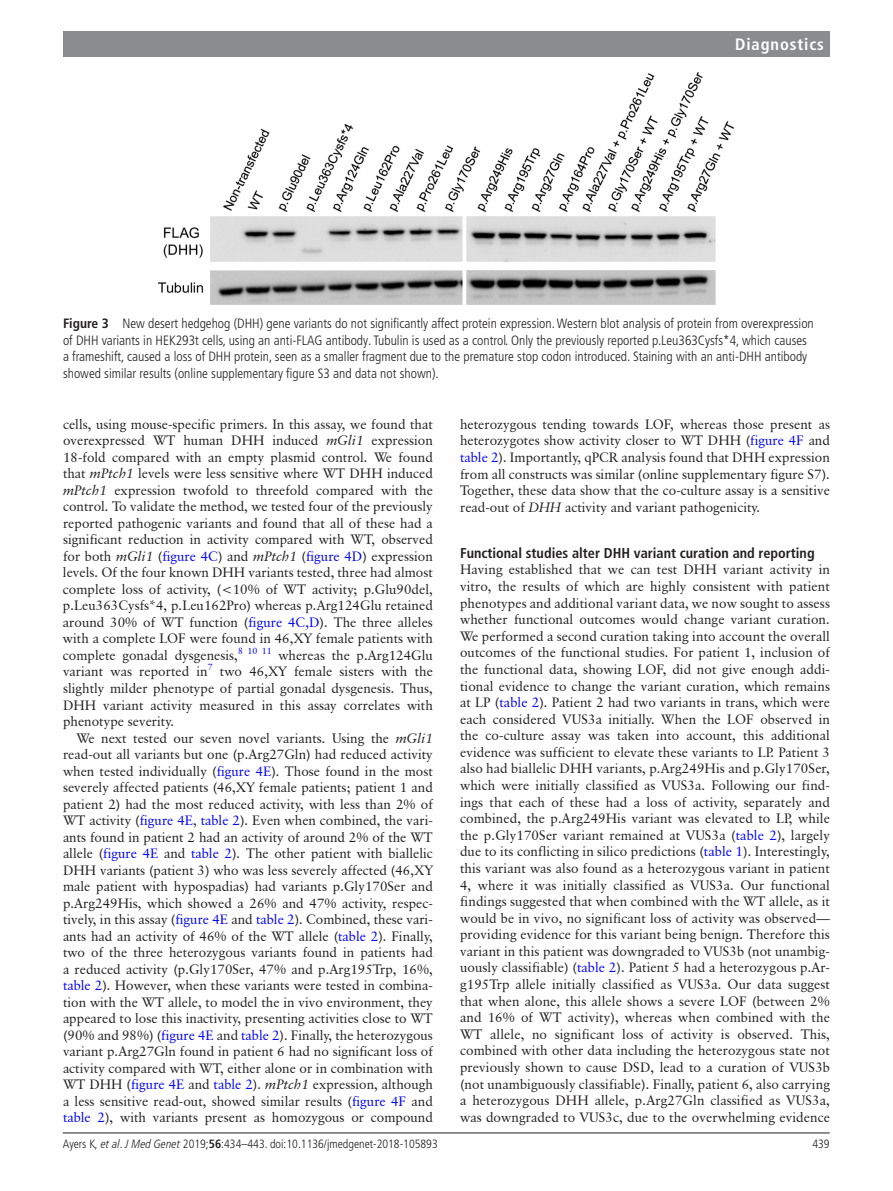
<style>
.page{position:relative;width:893px;height:1191px;background:#fff}
.page>*{position:absolute;margin:0;border:0;box-sizing:border-box;transform-origin:0 0}
.t1{font:700 condensed 16.5px "Frutiger LT Pro";letter-spacing:.055em;color:#fff}
.t2{font:700 condensed 14.25px "Frutiger LT Pro";color:#231f20}
.t3{font:13.5px/16.5px "Classical Garamond BT";color:#231f20;text-align:justify}
.t4{font:300 condensed 13.5px/16.5px "Frutiger LT Pro";color:#231f20}
.t5{font:300 condensed 12px "Frutiger LT Pro";color:#231f20}
.s1{font-weight:700}
.s2{font-style:italic}
.s3{color:#00f}
</style>
<div class="page">
<hr style="left:63px;top:1132px;width:767px;height:1px;background:#231f20">
<div style="left:63px;top:31px;width:767px;height:25px;background:#8a8c8e"></div>
<img style="left:159px;top:72px;width:575px;height:232px">
<p class="t1" style="left:735px;top:34px;width:91px">Diagnostics</p>
<p class="t4" style="left:63px;top:316px;width:752px"><span class="s1">Figure 3</span> New desert hedgehog (DHH) gene variants do not significantly affect protein expression. Western blot analysis of protein from overexpression of DHH variants in HEK293t cells, using an anti-FLAG</p>
<p class="t4" style="left:63px;top:332px;width:746px;text-align:justify;text-indent:263px">antibody. Tubulin is used as a control. Only the previously reported p.Leu363Cysfs*4, which causes a frameshift, caused a loss of DHH protein, seen as a smaller fragment due to the premature stop codon introduced. Staining with an anti-DHH antibody showed similar results (online supplementary figure S3 and data not shown).</p>
<p class="t3" style="left:63px;top:416px;width:371px">cells, using mouse-specific primers. In this assay, we found that overexpressed WT human DHH induced <span class="s2">mGli1</span> expression 18-fold compared with an empty plasmid control. We found that <span class="s2">mPtch1</span> levels were less sensitive where WT DHH induced <span class="s2">mPtch1</span> expression twofold to threefold compared with the control. To validate the method, we tested four of the previously reported pathogenic variants and found that all of these had a significant reduction in activity compared with WT, observed for both <span class="s2">mGli1</span> (<span class="s3">figure 4C</span>) and <span class="s2">mPtch1</span> (<span class="s3">figure 4D</span>) expression levels. Of the four known DHH variants tested, three had almost complete loss of activity, (&lt;10% of WT activity; p.Glu90del, p.Leu363Cysfs*4, p.Leu162Pro) whereas p.Arg124Glu retained around 30% of WT function (<span class="s3">figure 4C,D</span>). The three alleles with a complete LOF were found in 46,XY female patients with complete gonadal dysgenesis,<sup>8</sup> <sup>10</sup> <sup>11</sup> whereas the p.Arg124Glu variant was reported in<sup>7</sup> two 46,XY female sisters with the slightly milder phenotype of partial gonadal dysgenesis. Thus, DHH variant activity measured in this assay correlates with phenotype severity.</p>
<p class="t3" style="left:63px;top:729px;width:371px;text-indent:14px">We next tested our seven novel variants. Using the <span class="s2">mGli1 </span>read-out all variants but one (p.Arg27Gln) had reduced activity when tested individually (<span class="s3">figure 4E</span>). Those found in the most severely affected patients (46,XY female patients; patient 1 and patient 2) had the most reduced activity, with less than 2% of WT activity (<span class="s3">figure 4E</span>, <span class="s3">table 2</span>). Even when combined, the vari&shy;ants found in patient 2 had an activity of around 2% of the WT allele (<span class="s3">figure 4E</span> and <span class="s3">table 2</span>). The other patient with biallelic DHH variants (patient 3) who was less severely affected (46,XY male patient with hypospadias) had variants p.Gly170Ser and p.Arg249His, which showed a 26% and 47% activity, respec&shy;tively, in this assay (<span class="s3">figure 4E</span> and <span class="s3">table 2</span>). Combined, these vari&shy;ants had an activity of 46% of the WT allele (<span class="s3">table 2</span>). Finally, two of the three heterozygous variants found in patients had a reduced activity (p.Gly170Ser, 47% and p.Arg195Trp, 16%, <span class="s3">table 2</span>). However, when these variants were tested in combina&shy;tion with the WT allele, to model the in vivo environment, they appeared to lose this inactivity, presenting activities close to WT (90% and 98%) (<span class="s3">figure 4E</span> and <span class="s3">table 2</span>). Finally, the heterozygous variant p.Arg27Gln found in patient 6 had no significant loss of activity compared with WT, either alone or in combination with WT DHH (<span class="s3">figure 4E</span> and <span class="s3">table 2</span>). <span class="s2">mPtch1</span> expression, although a less sensitive read-out, showed similar results (<span class="s3">figure 4F</span> and <span class="s3">table 2</span>), with variants present as homozygous or compound</p>
<p class="t3" style="left:460px;top:415px;width:371px">heterozygous tending towards LOF, whereas those present as heterozygotes show activity closer to WT DHH (<span class="s3">figure 4F</span> and <span class="s3">table 2</span>). Importantly, qPCR analysis found that DHH expression from all constructs was similar (online supplementary figure S7).<br>Together, these data show that the co-culture assay is a sensitive read-out of <span class="s2">DHH</span> activity and variant pathogenicity.</p>
<p class="t2" style="left:460px;top:544px;width:356px">Functional studies alter DHH variant curation and reporting</p>
<p class="t3" style="left:460px;top:561px;width:371px">Having established that we can test DHH variant activity in vitro, the results of which are highly consistent with patient phenotypes and additional variant data, we now sought to assess whether functional outcomes would change variant curation.<br>We performed a second curation taking into account the overall outcomes of the functional studies. For patient 1, inclusion of the functional data, showing LOF, did not give enough addi&shy;tional evidence to change the variant curation, which remains at LP (<span class="s3">table 2</span>). Patient 2 had two variants in trans, which were each considered VUS3a initially. When the LOF observed in the co-culture assay was taken into account, this additional evidence was sufficient to elevate these variants to LP. Patient 3 also had biallelic DHH variants, p.Arg249His and p.Gly170Ser, which were initially classified as VUS3a. Following our find&shy;ings that each of these had a loss of activity, separately and combined, the p.Arg249His variant was elevated to LP, while the p.Gly170Ser variant remained at VUS3a (<span class="s3">table 2</span>), largely due to its conflicting in silico predictions (<span class="s3">table 1</span>). Interestingly, this variant was also found as a heterozygous variant in patient 4, where it was initially classified as VUS3a. Our functional findings suggested that when combined with the WT allele, as it would be in vivo, no significant loss of activity was observed— providing evidence for this variant being benign. Therefore this variant in this patient was downgraded to VUS3b (not unambig&shy;uously classifiable) (<span class="s3">table 2</span>). Patient 5 had a heterozygous p.Ar&shy;g195Trp allele initially classified as VUS3a. Our data suggest that when alone, this allele shows a severe LOF (between 2% and 16% of WT activity), whereas when combined with the WT allele, no significant loss of activity is observed. This, combined with other data including the heterozygous state not previously shown to cause DSD, lead to a curation of VUS3b (not unambiguously classifiable). Finally, patient 6, also carrying a heterozygous DHH allele, p.Arg27Gln classified as VUS3a, was downgraded to VUS3c, due to the overwhelming evidence</p>
<p class="t5" style="left:63px;top:1136px;width:377px">Ayers K<span class="s2">, et al</span>. <span class="s2">J Med Genet</span> 2019;<span class="s1">56</span>:434–443. doi:10.1136/jmedgenet-2018-105893</p>
<p class="t5" style="left:812px;top:1136px;width:19px">439</p>
</div>
